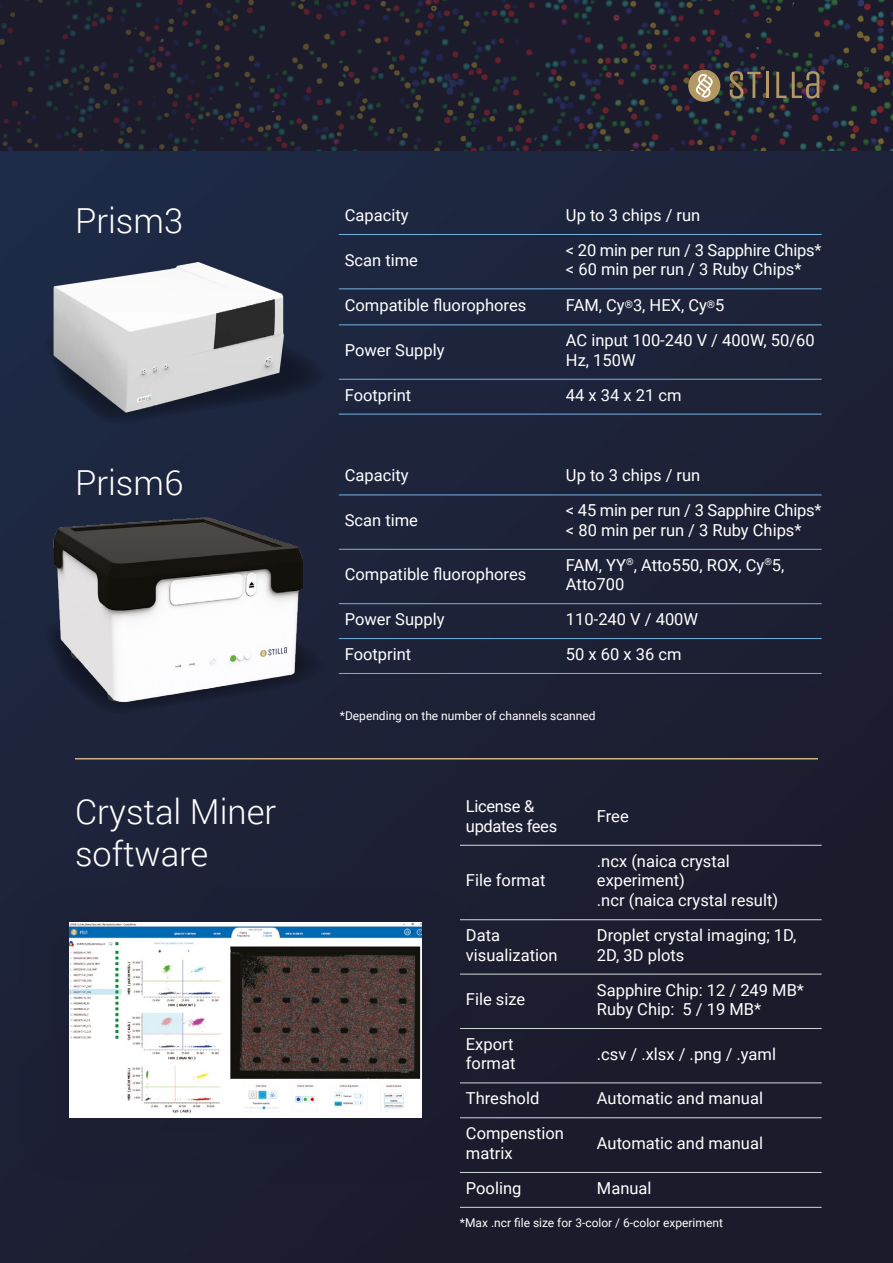
<style>
.page{position:relative;width:893px;height:1263px;background:#fff}
.page>*{position:absolute;margin:0;border:0;box-sizing:border-box;transform-origin:0 0}
.Subhead_6{font:300 34.5px/41.4px "Roboto";color:#fff}
.Specifications_Text{font:16.5px/19.5px "Roboto";color:#fff}
.Specifications_Text-2{font:16.5px/19.5px "Roboto";letter-spacing:-.02em;color:#fff}
.t1{font:12px "Roboto";color:#fff}
</style>
<div class="page">
<img style="left:0;top:0;width:893px;height:152px">
<hr style="left:766px;top:72px;width:3px;height:26px;background:#b39864">
<svg style="left:776px;top:72px;width:10px;height:26px"></svg>
<div style="left:688px;top:70px;width:32px;height:32px;background:#b39864;border-radius:50%"></div>
<svg style="left:695px;top:74px;width:18px;height:24px"></svg>
<svg style="left:730px;top:71px;width:31px;height:28px"></svg>
<svg style="left:792px;top:71px;width:32px;height:28px"></svg>
<div style="left:0;top:152px;width:893px;height:1111px;background:linear-gradient(to right,#1d263f,#1c1d30)"></div>
<hr style="left:460px;top:845px;width:131px;height:1px;background:#d1dada">
<hr style="left:591px;top:845px;width:231px;height:1px;background:#d1dada">
<hr style="left:460px;top:919px;width:131px;height:1px;background:#d1dada">
<hr style="left:591px;top:919px;width:231px;height:1px;background:#d1dada">
<hr style="left:460px;top:974px;width:131px;height:1px;background:#d1dada">
<hr style="left:591px;top:974px;width:231px;height:1px;background:#d1dada">
<hr style="left:460px;top:1028px;width:131px;height:1px;background:#d1dada">
<hr style="left:591px;top:1028px;width:231px;height:1px;background:#d1dada">
<hr style="left:460px;top:1082px;width:131px;height:1px;background:#d1dada">
<hr style="left:591px;top:1082px;width:231px;height:1px;background:#d1dada">
<hr style="left:460px;top:1117px;width:131px;height:1px;background:#d1dada">
<hr style="left:591px;top:1117px;width:231px;height:1px;background:#d1dada">
<hr style="left:460px;top:1172px;width:131px;height:1px;background:#d1dada">
<hr style="left:591px;top:1172px;width:231px;height:1px;background:#d1dada">
<hr style="left:460px;top:1207px;width:131px;height:1px;background:#d1dada">
<hr style="left:591px;top:1207px;width:231px;height:1px;background:#d1dada">
<div style="left:14px;top:883px;width:462px;height:304px;background:#1b1b2c"></div>
<img style="left:69px;top:923px;width:353px;height:195px">
<hr style="left:339px;top:494px;width:221px;height:1px;background:#75b4e3">
<hr style="left:560px;top:494px;width:262px;height:1px;background:#75b4e3">
<hr style="left:339px;top:549px;width:221px;height:1px;background:#75b4e3">
<hr style="left:560px;top:549px;width:262px;height:1px;background:#75b4e3">
<hr style="left:339px;top:603px;width:221px;height:1px;background:#75b4e3">
<hr style="left:560px;top:603px;width:262px;height:1px;background:#75b4e3">
<hr style="left:339px;top:638px;width:221px;height:1px;background:#75b4e3">
<hr style="left:560px;top:638px;width:262px;height:1px;background:#75b4e3">
<hr style="left:339px;top:673px;width:221px;height:1px;background:#75b4e3">
<hr style="left:560px;top:673px;width:262px;height:1px;background:#75b4e3">
<div style="left:44px;top:589px;width:283px;height:126px;background:#1d233a"></div>
<img style="left:47px;top:503px;width:257px;height:224px">
<hr style="left:339px;top:234px;width:221px;height:1px;background:#75b4e3">
<hr style="left:560px;top:234px;width:262px;height:1px;background:#75b4e3">
<hr style="left:339px;top:288px;width:221px;height:1px;background:#75b4e3">
<hr style="left:560px;top:288px;width:262px;height:1px;background:#75b4e3">
<hr style="left:339px;top:324px;width:221px;height:1px;background:#75b4e3">
<hr style="left:560px;top:324px;width:262px;height:1px;background:#75b4e3">
<hr style="left:339px;top:379px;width:221px;height:1px;background:#75b4e3">
<hr style="left:560px;top:379px;width:262px;height:1px;background:#75b4e3">
<hr style="left:339px;top:414px;width:221px;height:1px;background:#75b4e3">
<hr style="left:560px;top:414px;width:262px;height:1px;background:#75b4e3">
<hr style="left:75px;top:758px;width:743px;height:1px;background:#cdb585">
<svg style="left:44px;top:299px;width:283px;height:126px;background:#1b253d"></svg>
<img style="left:47px;top:259px;width:245px;height:165px">
<p class="Subhead_6" style="left:75px;top:199px;width:110px">Prism3</p>
<p class="Specifications_Text" style="left:345px;top:205px;width:65px">Capacity</p>
<p class="Specifications_Text" style="left:566px;top:205px;width:136px">Up to 3 chips / run</p>
<p class="Specifications_Text" style="left:345px;top:249px;width:75px">Scan time</p>
<p class="Specifications_Text" style="left:566px;top:240px;width:257px">&lt; 20 min per run / 3 Sapphire Chips*</p>
<p class="Specifications_Text" style="left:566px;top:259px;width:237px">&lt; 60 min per run / 3 Ruby Chips*</p>
<p class="Specifications_Text" style="left:345px;top:295px;width:183px">Compatible fluorophores</p>
<p class="Specifications_Text" style="left:566px;top:295px;width:160px">FAM, Cy<sup>®</sup>3, HEX, Cy<sup>®</sup>5</p>
<p class="Specifications_Text" style="left:345px;top:340px;width:101px">Power Supply</p>
<p class="Specifications_Text" style="left:566px;top:330px;width:250px">AC input 100-240 V / 400W, 50/60<br>Hz, 150W</p>
<p class="Specifications_Text" style="left:345px;top:384px;width:68px">Footprint</p>
<p class="Specifications_Text" style="left:566px;top:384px;width:117px">44 x 34 x 21 cm</p>
<p class="Subhead_6" style="left:75px;top:461px;width:110px">Prism6</p>
<p class="Specifications_Text" style="left:345px;top:465px;width:65px">Capacity</p>
<p class="Specifications_Text" style="left:566px;top:465px;width:136px">Up to 3 chips / run</p>
<p class="Specifications_Text" style="left:345px;top:510px;width:75px">Scan time</p>
<p class="Specifications_Text" style="left:566px;top:500px;width:257px">&lt; 45 min per run / 3 Sapphire Chips*</p>
<p class="Specifications_Text" style="left:566px;top:520px;width:237px">&lt; 80 min per run / 3 Ruby Chips*</p>
<p class="Specifications_Text" style="left:345px;top:564px;width:183px">Compatible fluorophores</p>
<p class="Specifications_Text" style="left:566px;top:554px;width:220px">FAM, YY<sup>®</sup>, Atto550, ROX, Cy<sup>®</sup>5,<br>Atto700</p>
<p class="Specifications_Text" style="left:345px;top:609px;width:101px">Power Supply</p>
<p class="Specifications_Text" style="left:566px;top:609px;width:134px">110-240 V / 400W</p>
<p class="Specifications_Text" style="left:345px;top:644px;width:68px">Footprint</p>
<p class="Specifications_Text" style="left:566px;top:644px;width:117px">50 x 60 x 36 cm</p>
<p class="t1" style="left:340px;top:707px;width:257px">*Depending on the number of channels scanned</p>
<p class="Subhead_6" style="left:75px;top:790px;width:203px">Crystal Miner software</p>
<p class="Specifications_Text-2" style="left:466px;top:796px;width:93px">License &amp; updates fees</p>
<p class="Specifications_Text" style="left:597px;top:806px;width:33px">Free</p>
<p class="Specifications_Text" style="left:466px;top:870px;width:81px">File format</p>
<p class="Specifications_Text" style="left:597px;top:850px;width:183px">.ncx (naica crystal experiment)<br>.ncr (naica crystal result)</p>
<p class="Specifications_Text" style="left:466px;top:925px;width:93px">Data visualization</p>
<p class="Specifications_Text" style="left:597px;top:925px;width:201px">Droplet crystal imaging; 1D,<br>2D, 3D plots</p>
<p class="Specifications_Text" style="left:466px;top:989px;width:61px">File size</p>
<p class="Specifications_Text" style="left:597px;top:979px;width:209px">Sapphire Chip: 12 / 249 MB*</p>
<p class="Specifications_Text" style="left:597px;top:999px;width:166px">Ruby Chip: 5 / 19 MB*</p>
<p class="Specifications_Text" style="left:466px;top:1034px;width:51px">Export format</p>
<p class="Specifications_Text" style="left:597px;top:1043px;width:181px">.csv / .xlsx / .png / .yaml</p>
<p class="Specifications_Text" style="left:466px;top:1088px;width:75px">Threshold</p>
<p class="Specifications_Text" style="left:597px;top:1088px;width:168px">Automatic and manual</p>
<p class="Specifications_Text" style="left:466px;top:1123px;width:100px">Compenstion matrix</p>
<p class="Specifications_Text" style="left:597px;top:1133px;width:168px">Automatic and manual</p>
<p class="Specifications_Text" style="left:466px;top:1177px;width:57px">Pooling</p>
<p class="Specifications_Text" style="left:597px;top:1177px;width:56px">Manual</p>
<p class="t1" style="left:460px;top:1214px;width:265px">*Max .ncr file size for 3-color / 6-color experiment</p>
</div>
